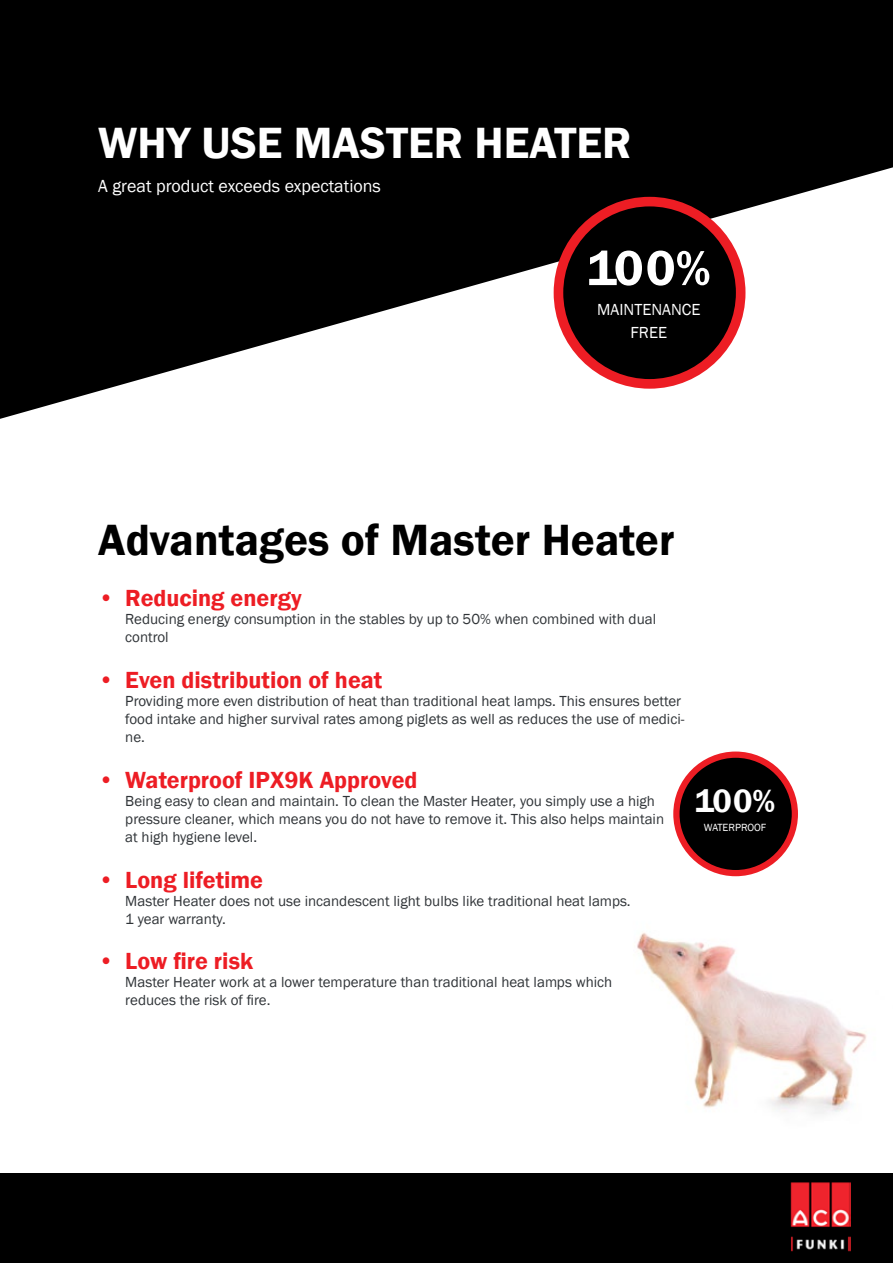
<style>
.page{position:relative;width:893px;height:1263px;background:#fff}
.page>*{position:absolute;margin:0;border:0;box-sizing:border-box;transform-origin:0 0}
.t1{font:600 51px "Franklin Gothic";color:#fff}
.t2{font:600 45px "Franklin Gothic";color:#000}
.t3{font:600 45px "Franklin Gothic";color:#fff}
.t4{font:600 33.15px "Franklin Gothic";color:#fff}
.t5{font:600 24px "Franklin Gothic";color:#ed1d24}
.t6{font:18px "Franklin Gothic";color:#fff}
.t7{font:16.5px/23.4px "Franklin Gothic";color:#fff;text-align:center}
.t8{font:15px/18px "Franklin Gothic";color:#2f3337}
.t9{font:10.65px "Franklin Gothic";color:#fff}
</style>
<div class="page">
<img style="left:637px;top:932px;width:230px;height:182px">
<svg style="left:0;top:24px;width:893px;height:395px;fill:#000"></svg>
<div style="left:558px;top:202px;width:183px;height:182px;background:#000;border-radius:50%"></div>
<div style="left:554px;top:197px;width:191px;height:192px;border:10px solid #ed1d24;border-radius:50%"></div>
<div style="left:676px;top:755px;width:119px;height:118px;background:#000;border-radius:50%"></div>
<div style="left:673px;top:751px;width:125px;height:125px;border:6px solid #ed1d24;border-radius:50%"></div>
<div style="left:0;top:1174px;width:893px;height:89px;background:#000"></div>
<div style="left:0;top:0;width:893px;height:24px;background:#000"></div>
<img style="left:790px;top:1182px;width:60px;height:70px">
<h2 class="t3" style="left:98px;top:115px;width:535px">WHY USE MASTER HEATER</h2>
<p class="t6" style="left:98px;top:175px;width:284px">A great product exceeds expectations</p>
<h1 class="t1" style="left:587px;top:237px;width:125px">100%</h1>
<p class="t7" style="left:597px;top:298px;width:105px">MAINTENANCE<br>FREE</p>
<h2 class="t2" style="left:98px;top:512px;width:578px">Advantages of Master Heater</h2>
<h3 class="t5" style="left:98px;top:583px;width:205px">• Reducing energy</h3>
<p class="t8" style="left:125px;top:610px;width:532px">Reducing energy consumption in the stables by up to 50% when combined with dual control</p>
<h3 class="t5" style="left:98px;top:665px;width:285px">• Even distribution of heat</h3>
<p class="t8" style="left:125px;top:692px;width:561px">Providing more even distribution of heat than traditional heat lamps. This ensures better food intake and higher survival rates among piglets as well as reduces the use of medici&shy;ne.</p>
<h3 class="t5" style="left:98px;top:765px;width:321px">• Waterproof IPX9K Approved</h3>
<p class="t8" style="left:125px;top:792px;width:540px">Being easy to clean and maintain. To clean the Master Heater, you simply use a high pressure cleaner, which means you do not have to remove it. This also helps maintain at high hygiene level.</p>
<h3 class="t5" style="left:98px;top:865px;width:166px">• Long lifetime</h3>
<p class="t8" style="left:125px;top:892px;width:507px">Master Heater does not use incandescent light bulbs like traditional heat lamps.<br>1 year warranty.</p>
<h3 class="t5" style="left:98px;top:946px;width:156px">• Low fire risk</h3>
<p class="t8" style="left:125px;top:974px;width:488px">Master Heater work at a lower temperature than traditional heat lamps which reduces the risk of fire.</p>
<h3 class="t4" style="left:695px;top:780px;width:82px">100%</h3>
<p class="t9" style="left:704px;top:821px;width:64px">WATERPROOF</p>
</div>
